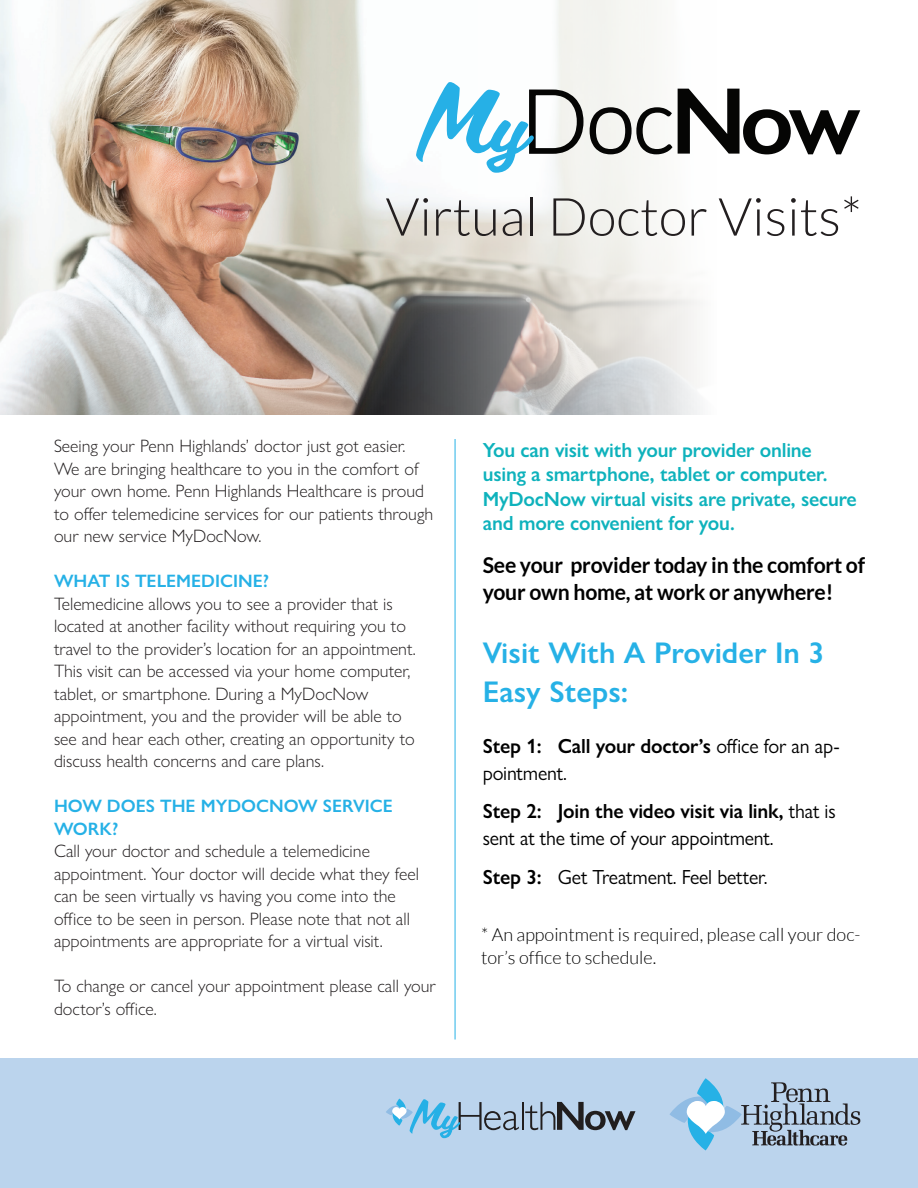
<style>
.page{position:relative;width:918px;height:1188px;background:#fff}
.page>*{position:absolute;margin:0;border:0;box-sizing:border-box;transform-origin:0 0}
.t1{font:300 52.5px "Lato";color:#231f20}
.t2{font:600 30px/39.6px "Gill Sans Nova";color:#26b1e6}
.t3{font:700 21.9px/27.3px "Lato";letter-spacing:-.01em;color:#000}
.t4{font:20.4px/27.3px "Gill Sans Nova";letter-spacing:-.01em;color:#000}
.t5{font:600 20.4px/24.6px "Gill Sans Nova";letter-spacing:-.01em;color:#0eb2bc}
.t6{font:300 18px/22.5px "Gill Sans Nova";color:#231f20}
.t7{font:300 18px/22.5px "Lato";color:#000}
.t8{font:600 18px/22.5px "Gill Sans Nova";color:#26b1e6}
.s1{font-weight:600}
</style>
<div class="page">
<img style="left:0;top:0;width:700px;height:415px">
<div style="left:0;top:1058px;width:918px;height:130px;background:#bbd4ed"></div>
<svg style="left:669px;top:1078px;width:191px;height:73px"></svg>
<svg style="left:416px;top:82px;width:444px;height:91px"></svg>
<hr style="left:522px;top:1102px;width:2px;height:28px;background:#211e1e">
<svg style="left:525px;top:1102px;width:110px;height:28px"></svg>
<svg style="left:386px;top:1098px;width:133px;height:40px"></svg>
<hr style="left:455px;top:439px;width:1px;height:601px;background:#26b1e6">
<h1 class="t1" style="left:386px;top:189px;width:478px">Virtual Doctor Visits*</h1>
<p class="t6" style="left:54px;top:435px;width:381px">Seeing your Penn Highlands’ doctor just got easier.<br>We are bringing healthcare to you in the comfort of your own home. Penn Highlands Healthcare is proud to offer telemedicine services for our patients through our new service MyDocNow.</p>
<p class="t8" style="left:54px;top:570px;width:217px">WHAT IS TELEMEDICINE?</p>
<p class="t6" style="left:54px;top:592px;width:363px">Telemedicine allows you to see a provider that is located at another facility without requiring you to travel to the provider’s location for an appointment.<br>This visit can be accessed via your home computer, tablet, or smartphone. During a MyDocNow appointment, you and the provider will be able to see and hear each other, creating an opportunity to discuss health concerns and care plans.</p>
<p class="t8" style="left:54px;top:795px;width:340px">HOW DOES THE MYDOCNOW SERVICE<br>WORK?</p>
<p class="t6" style="left:54px;top:840px;width:366px">Call your doctor and schedule a telemedicine appointment. Your doctor will decide what they feel can be seen virtually vs having you come into the office to be seen in person. Please note that not all appointments are appropriate for a virtual visit.</p>
<p class="t6" style="left:54px;top:975px;width:384px">To change or cancel your appointment please call your doctor’s office.</p>
<p class="t5" style="left:483px;top:437px;width:376px">You can visit with your provider online using a smartphone, tablet or computer.<br>MyDocNow virtual visits are private, secure and more convenient for you.</p>
<p class="t3" style="left:483px;top:551px;width:384px">See your provider today in the comfort of your own home, at work or anywhere!</p>
<h2 class="t2" style="left:483px;top:633px;width:343px">Visit With A Provider In 3<br>Easy Steps:</h2>
<p class="t4" style="left:483px;top:732px;width:358px"><span class="s1">Step 1: Call your doctor’s</span> office for an ap&shy;pointment.</p>
<p class="t4" style="left:483px;top:797px;width:354px"><span class="s1">Step 2: Join the video visit via link,</span> that is sent at the time of your appointment.</p>
<p class="t4" style="left:483px;top:863px;width:286px"><span class="s1">Step 3:</span> Get Treatment. Feel better.</p>
<p class="t7" style="left:481px;top:923px;width:381px">* An appointment is required, please call your doc&shy;tor’s office to schedule.</p>
</div>
